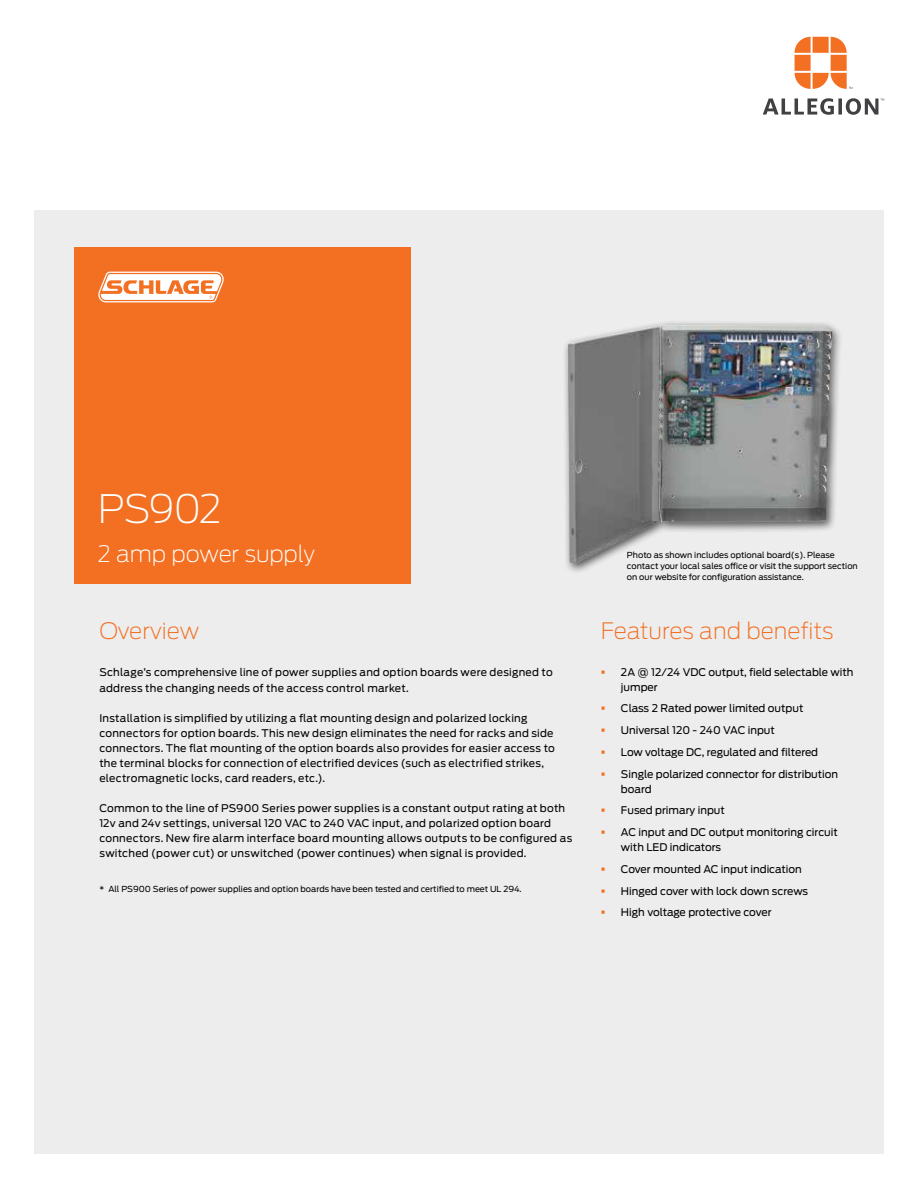
<style>
.page{position:relative;width:918px;height:1188px;background:#fff}
.page>*{position:absolute;margin:0;border:0;box-sizing:border-box;transform-origin:0 0}
.t1{font:200 39px "Antenna";letter-spacing:-.05em;color:#fff}
.t2{font:200 22.5px "Antenna";color:#f36f21}
.t3{font:200 22.5px "Antenna";letter-spacing:-.01em;color:#fff}
.t4{font:10.5px/15px "Antenna";letter-spacing:.015em;color:#000}
.t5{font:10.5px "Antenna";letter-spacing:-.015em;color:#000}
.t6{font:10.5px "Antenna";letter-spacing:-.01em;color:#000}
.t7{font:8.25px/11.2px "Antenna";color:#000}
.s1{color:#f36f21}
</style>
<div class="page">
<svg style="left:795px;top:37px;width:57px;height:52px"></svg>
<svg style="left:763px;top:98px;width:121px;height:17px"></svg>
<div style="left:34px;top:210px;width:850px;height:944px;background:#ededee"></div>
<div style="left:563px;top:320px;width:280px;height:254px;background:#000;opacity:.65"></div>
<img style="left:567px;top:325px;width:265px;height:238px">
<div style="left:74px;top:247px;width:337px;height:336px;background:#f36f21"></div>
<svg style="left:98px;top:272px;width:126px;height:30px"></svg>
<h1 class="t1" style="left:98px;top:486px;width:125px">PS902</h1>
<h2 class="t3" style="left:98px;top:541px;width:219px">2 amp power supply</h2>
<h2 class="t2" style="left:99px;top:618px;width:101px">Overview</h2>
<p class="t4" style="left:99px;top:665px;width:455px">Schlage’s comprehensive line of power supplies and option boards were designed to address the changing needs of the access control market.</p>
<p class="t4" style="left:99px;top:710px;width:457px">Installation is simplified by utilizing a flat mounting design and polarized locking connectors for option boards. This new design eliminates the need for racks and side connectors. The flat mounting of the option boards also provides for easier access to the terminal blocks for connection of electrified devices (such as electrified strikes, electromagnetic locks, card readers, etc.).</p>
<p class="t4" style="left:99px;top:800px;width:474px">Common to the line of PS900 Series power supplies is a constant output rating at both 12v and 24v settings, universal 120 VAC to 240 VAC input, and polarized option board connectors. New fire alarm interface board mounting allows outputs to be configured as switched (power cut) or unswitched (power continues) when signal is provided.</p>
<p class="t7" style="left:99px;top:884px;width:424px">* All PS900 Series of power supplies and option boards have been tested and certified to meet UL 294.</p>
<p class="t7" style="left:627px;top:549px;width:232px">Photo as shown includes optional board(s). Please contact your local sales office or visit the support section on our website for configuration assistance.</p>
<h2 class="t2" style="left:601px;top:618px;width:234px">Features and benefits</h2>
<p class="t4" style="left:621px;top:664px;width:234px;text-indent:-20px"><span class="s1">▪</span> 2A @ 12/24 VDC output, field selectable with jumper</p>
<p class="t4" style="left:601px;top:701px;width:204px"><span class="s1">▪</span> Class 2 Rated power limited output</p>
<p class="t4" style="left:601px;top:723px;width:176px"><span class="s1">▪</span> Universal 120 - 240 VAC input</p>
<p class="t5" style="left:601px;top:746px;width:219px"><span class="s1">▪</span> Low voltage DC, regulated and filtered</p>
<p class="t4" style="left:621px;top:766px;width:219px;text-indent:-20px"><span class="s1">▪</span> Single polarized connector for distribution board</p>
<p class="t4" style="left:601px;top:803px;width:126px"><span class="s1">▪</span> Fused primary input</p>
<p class="t4" style="left:621px;top:825px;width:218px;text-indent:-20px"><span class="s1">▪</span> AC input and DC output monitoring circuit with LED indicators</p>
<p class="t4" style="left:601px;top:862px;width:203px"><span class="s1">▪</span> Cover mounted AC input indication</p>
<p class="t4" style="left:601px;top:883px;width:209px"><span class="s1">▪</span> Hinged cover with lock down screws</p>
<p class="t6" style="left:601px;top:907px;width:172px"><span class="s1">▪</span> High voltage protective cover</p>
</div>
